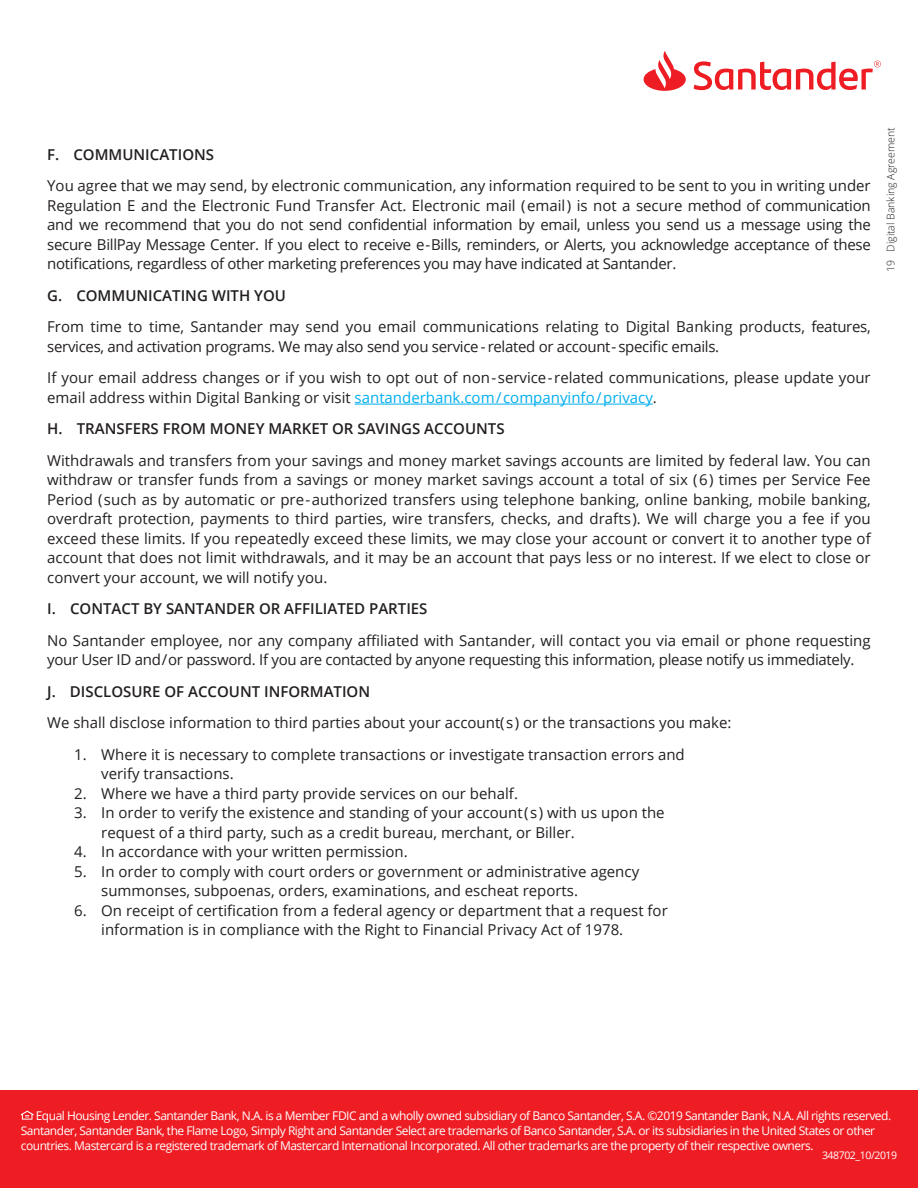
<style>
.page{position:relative;width:918px;height:1188px;background:#fff}
.page>*{position:absolute;margin:0;border:0;box-sizing:border-box;transform-origin:0 0}
.Justification{font:15px/19.5px "Open Sans";color:#231f20}
.Justification-2{font:15px/19.5px "Open Sans";letter-spacing:-.02em;color:#231f20}
.Justification-3{font:600 15px "Open Sans";color:#231f20}
.t1{font:12px/15px "Open Sans";letter-spacing:-.04em;color:#fff}
.t2{font:300 10.5px "Open Sans";color:#231f20}
.t3{font:10.5px "Open Sans";letter-spacing:-.04em;color:#fff}
.s1{color:#00aeef}
</style>
<div class="page">
<svg style="left:644px;top:51px;width:237px;height:40px"></svg>
<div style="left:0;top:1090px;width:918px;height:98px;background:#ee1d23"></div>
<svg style="left:21px;top:1111px;width:13px;height:9px"></svg>
<hr style="left:355px;top:404px;width:298px;height:1px;background:#00aeef">
<p class="Justification-3" style="left:47px;top:144px;width:168px">F. COMMUNICATIONS</p>
<p class="Justification" style="left:47px;top:176px;width:825px;text-align:justify">You agree that we may send, by electronic communication, any information required to be sent to you in writing under Regulation E and the Electronic Fund Transfer Act. Electronic mail ( email ) is not a secure method of communication and we recommend that you do not send confidential information by email, unless you send us a message using the secure BillPay Message Center. If you elect to receive e - Bills, reminders, or Alerts, you acknowledge acceptance of these notifications, regardless of other marketing preferences you may have indicated at Santander.</p>
<p class="Justification-3" style="left:47px;top:285px;width:240px">G. COMMUNICATING WITH YOU</p>
<p class="Justification-2" style="left:47px;top:317px;width:825px">From time to time, Santander may send you email communications relating to Digital Banking products, features, services, and activation programs. We may also send you service - related or account - specific emails.</p>
<p class="Justification" style="left:47px;top:368px;width:825px">If your email address changes or if you wish to opt out of non - service - related communications, please update your email address within Digital Banking or visit <span class="s1">santanderbank.com / companyinfo / privacy</span>.</p>
<p class="Justification-3" style="left:47px;top:419px;width:459px">H. TRANSFERS FROM MONEY MARKET OR SAVINGS ACCOUNTS</p>
<p class="Justification" style="left:47px;top:450px;width:825px;text-align:justify">Withdrawals and transfers from your savings and money market savings accounts are limited by federal law. You can withdraw or transfer funds from a savings or money market savings account a total of six ( 6 ) times per Service Fee Period ( such as by automatic or pre - authorized transfers using telephone banking, online banking, mobile banking, overdraft protection, payments to third parties, wire transfers, checks, and drafts ). We will charge you a fee if you exceed these limits. If you repeatedly exceed these limits, we may close your account or convert it to another type of account that does not limit withdrawals, and it may be an account that pays less or no interest. If we elect to close or convert your account, we will notify you.</p>
<p class="Justification-3" style="left:47px;top:599px;width:382px">I. CONTACT BY SANTANDER OR AFFILIATED PARTIES</p>
<p class="Justification-2" style="left:47px;top:630px;width:825px">No Santander employee, nor any company affiliated with Santander, will contact you via email or phone requesting your User ID and / or password. If you are contacted by anyone requesting this information, please notify us immediately.</p>
<p class="Justification-3" style="left:47px;top:681px;width:324px">J. DISCLOSURE OF ACCOUNT INFORMATION</p>
<p class="Justification" style="left:47px;top:713px;width:686px">We shall disclose information to third parties about your account( s ) or the transactions you make:</p>
<p class="Justification" style="left:101px;top:744px;width:585px;text-indent:-27px">1. Where it is necessary to complete transactions or investigate transaction errors and verify transactions.</p>
<p class="Justification" style="left:74px;top:783px;width:445px">2. Where we have a third party provide services on our behalf.</p>
<p class="Justification" style="left:101px;top:803px;width:565px;text-indent:-27px">3. In order to verify the existence and standing of your account ( s ) with us upon the request of a third party, such as a credit bureau, merchant, or Biller.</p>
<p class="Justification" style="left:74px;top:842px;width:335px">4. In accordance with your written permission.</p>
<p class="Justification" style="left:101px;top:861px;width:539px;text-indent:-27px">5. In order to comply with court orders or government or administrative agency summonses, subpoenas, orders, examinations, and escheat reports.</p>
<p class="Justification" style="left:101px;top:900px;width:568px;text-indent:-27px">6. On receipt of certification from a federal agency or department that a request for information is in compliance with the Right to Financial Privacy Act of 1978.</p>
<p class="t2" style="left:884px;top:272px;width:146px;rotate:-90deg">19 Digital Banking Agreement</p>
<p class="t1" style="left:21px;top:1107px;width:872px;text-indent:15px">Equal Housing Lender. Santander Bank, N.A. is a Member FDIC and a wholly owned subsidiary of Banco Santander, S.A. ©2019 Santander Bank, N.A. All rights reserved.<br>Santander, Santander Bank, the Flame Logo, Simply Right and Santander Select are trademarks of Banco Santander, S.A. or its subsidiaries in the United States or other countries. Mastercard is a registered trademark of Mastercard International Incorporated. All other trademarks are the property of their respective owners.</p>
<p class="t3" style="left:822px;top:1148px;width:77px">348702_10/2019</p>
</div>
